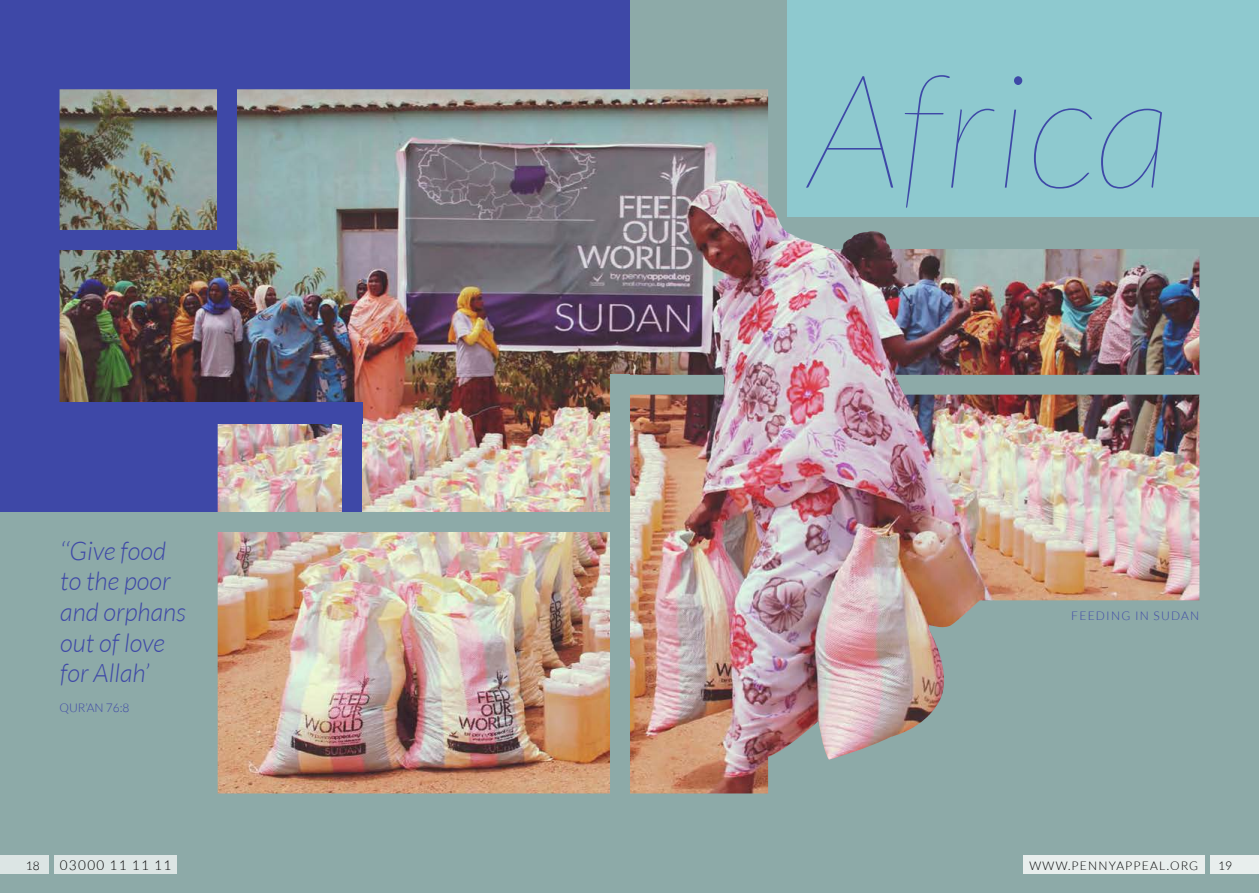
<style>
.page{position:relative;width:1259px;height:893px;background:#8daaa8}
.page>*{position:absolute;margin:0;border:0;box-sizing:border-box;transform-origin:0 0}
.t1{font:italic 100 159.15px "Lato";color:#3e48a7}
.t2{font:italic 300 25.5px/30.6px "Lato";color:#3e48a7}
.t3{font:300 13.5px "Lato";letter-spacing:.1em;color:#000}
.t4{font:300 12px "Lato";letter-spacing:.1em;color:#3e48a7}
.t5{font:300 12px "Lato";letter-spacing:.1em;color:#000}
</style>
<div class="page">
<div style="left:787px;top:0;width:472px;height:217px;background:#8ec9cf"></div>
<div style="left:0;top:0;width:629px;height:512px;background:#3e48a7"></div>
<img style="left:60px;top:89px;width:1139px;height:704px">
<div style="left:217px;top:79px;width:19px;height:171px;background:#3e48a7"></div>
<div style="left:342px;top:403px;width:20px;height:109px;background:#3e48a7"></div>
<div style="left:43px;top:230px;width:193px;height:20px;background:#3e48a7"></div>
<div style="left:0;top:402px;width:362px;height:21px;background:#3e48a7"></div>
<svg style="left:895px;top:375px;width:305px;height:20px"></svg>
<div style="left:209px;top:512px;width:416px;height:20px;background:#8daaa8"></div>
<svg style="left:629px;top:375px;width:95px;height:20px"></svg>
<div style="left:610px;top:375px;width:19px;height:425px;background:#8daaa8"></div>
<div style="left:1210px;top:855px;width:49px;height:19px;background:#e8eeed"></div>
<div style="left:0;top:855px;width:49px;height:19px;background:#dce5e4"></div>
<div style="left:1023px;top:855px;width:181px;height:19px;background:#e8eeed"></div>
<div style="left:54px;top:855px;width:123px;height:19px;background:#dce5e4"></div>
<p class="t2" style="left:60px;top:536px;width:127px">‘‘Give food to the poor and orphans out of love for Allah’</p>
<p class="t4" style="left:60px;top:701px;width:71px">QUR’AN 76:8</p>
<h1 class="t1" style="left:809px;top:48px;width:363px">Africa</h1>
<p class="t4" style="left:1071px;top:610px;width:129px">FEEDING IN SUDAN</p>
<p class="t5" style="left:26px;top:859px;width:15px">18</p>
<p class="t3" style="left:60px;top:858px;width:113px">03000 11 11 11</p>
<p class="t5" style="left:1029px;top:859px;width:170px">WWW.PENNYAPPEAL.ORG</p>
<p class="t5" style="left:1218px;top:859px;width:15px">19</p>
</div>
